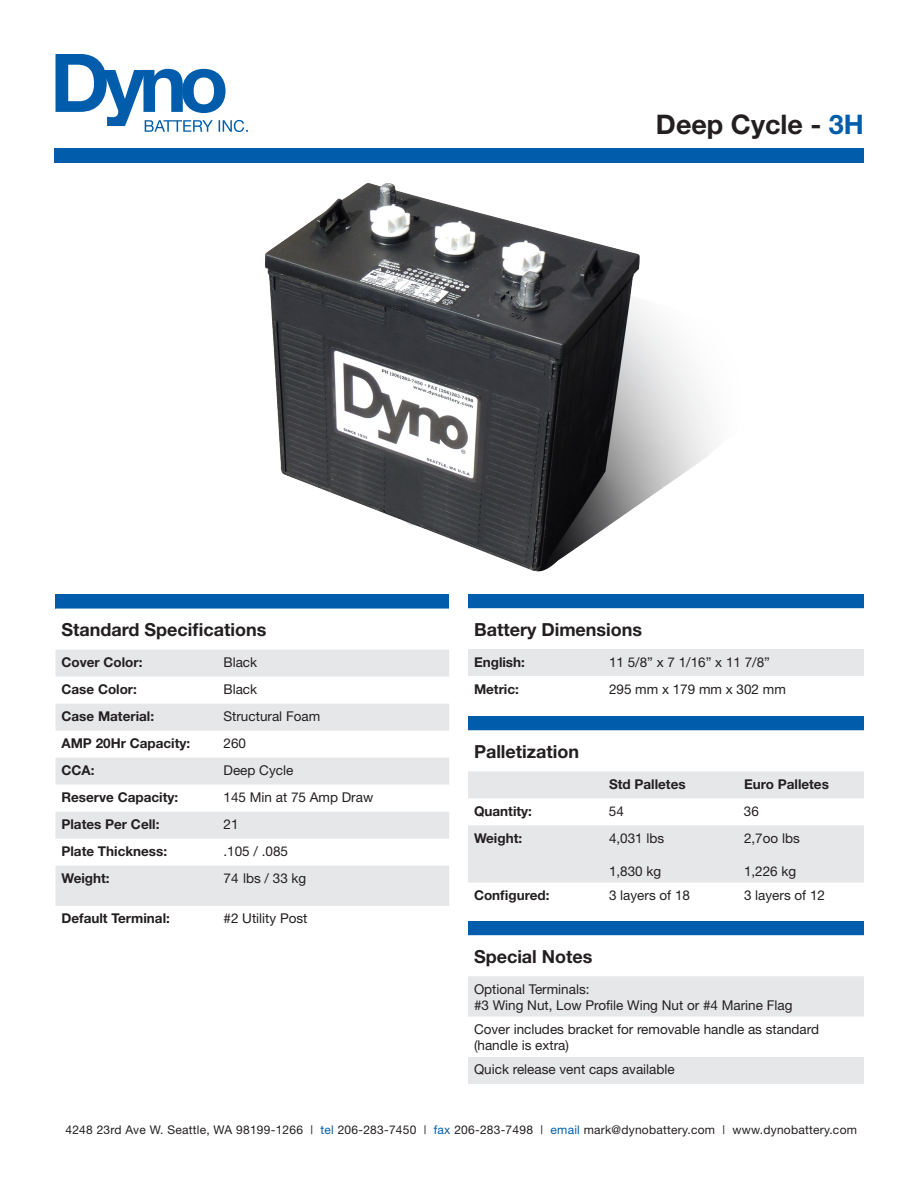
<style>
.page{position:relative;width:918px;height:1188px;background:#fff}
.page>*{position:absolute;margin:0;border:0;box-sizing:border-box;transform-origin:0 0}
.t1{font:700 27px "Helvetica Neue";color:#231f20}
.t2{font:700 18px "Helvetica Neue";color:#231f20}
.t3{font:13.5px/16.2px "Helvetica Neue";color:#231f20}
.t4{font:700 13.5px "Helvetica Neue";color:#231f20}
.t5{font:12px "Helvetica Neue";letter-spacing:.02em;color:#231f20}
.s1{color:#015dab}
</style>
<div class="page">
<svg style="left:56px;top:54px;width:192px;height:78px"></svg>
<div style="left:54px;top:148px;width:810px;height:15px;background:#015dab"></div>
<img style="left:265px;top:183px;width:449px;height:389px">
<div style="left:468px;top:594px;width:396px;height:14px;background:#015dab"></div>
<svg style="left:468px;top:608px;width:396px;height:1px"></svg>
<div style="left:468px;top:649px;width:396px;height:27px;background:#e6e7e9"></div>
<div style="left:56px;top:594px;width:393px;height:15px;background:#015dab"></div>
<svg style="left:56px;top:650px;width:393px;height:256px;fill:#e6e7e9"></svg>
<div style="left:468px;top:716px;width:396px;height:14px;background:#015dab"></div>
<svg style="left:468px;top:730px;width:396px;height:1px"></svg>
<svg style="left:468px;top:771px;width:396px;height:112px;fill:#e6e7e9"></svg>
<div style="left:468px;top:921px;width:396px;height:14px;background:#015dab"></div>
<svg style="left:468px;top:935px;width:396px;height:1px"></svg>
<svg style="left:468px;top:976px;width:396px;height:108px"></svg>
<p class="t1" style="left:656px;top:108px;width:210px">Deep Cycle - <span class="s1">3H</span></p>
<p class="t2" style="left:62px;top:619px;width:207px">Standard Specifications</p>
<p class="t4" style="left:62px;top:654px;width:83px">Cover Color:</p>
<p class="t3" style="left:224px;top:654px;width:35px">Black</p>
<p class="t4" style="left:62px;top:681px;width:77px">Case Color:</p>
<p class="t3" style="left:224px;top:681px;width:35px">Black</p>
<p class="t4" style="left:62px;top:708px;width:94px">Case Material:</p>
<p class="t3" style="left:224px;top:708px;width:98px">Structural Foam</p>
<p class="t4" style="left:62px;top:735px;width:130px">AMP 20Hr Capacity:</p>
<p class="t3" style="left:223px;top:735px;width:24px">260</p>
<p class="t4" style="left:62px;top:762px;width:35px">CCA:</p>
<p class="t3" style="left:223px;top:762px;width:71px">Deep Cycle</p>
<p class="t4" style="left:62px;top:789px;width:118px">Reserve Capacity:</p>
<p class="t3" style="left:223px;top:789px;width:151px">145 Min at 75 Amp Draw</p>
<p class="t4" style="left:62px;top:816px;width:99px">Plates Per Cell:</p>
<p class="t3" style="left:223px;top:816px;width:17px">21</p>
<p class="t4" style="left:62px;top:843px;width:107px">Plate Thickness:</p>
<p class="t3" style="left:223px;top:843px;width:66px">.105 / .085</p>
<p class="t4" style="left:62px;top:870px;width:50px">Weight:</p>
<p class="t3" style="left:224px;top:870px;width:84px">74 lbs / 33 kg</p>
<p class="t4" style="left:62px;top:910px;width:110px">Default Terminal:</p>
<p class="t3" style="left:224px;top:910px;width:86px">#2 Utility Post</p>
<p class="t2" style="left:474px;top:618px;width:170px">Battery Dimensions</p>
<p class="t4" style="left:474px;top:654px;width:52px">English:</p>
<p class="t3" style="left:609px;top:654px;width:163px">11 5/8” x 7 1/16” x 11 7/8”</p>
<p class="t4" style="left:474px;top:681px;width:46px">Metric:</p>
<p class="t3" style="left:609px;top:681px;width:178px">295 mm x 179 mm x 302 mm</p>
<p class="t2" style="left:474px;top:740px;width:107px">Palletization</p>
<p class="t4" style="left:609px;top:775px;width:78px">Std Palletes</p>
<p class="t4" style="left:744px;top:775px;width:86px">Euro Palletes</p>
<p class="t4" style="left:474px;top:803px;width:60px">Quantity:</p>
<p class="t3" style="left:609px;top:803px;width:17px">54</p>
<p class="t3" style="left:744px;top:803px;width:17px">36</p>
<p class="t4" style="left:474px;top:830px;width:50px">Weight:</p>
<p class="t3" style="left:609px;top:830px;width:57px">4,031 lbs</p>
<p class="t3" style="left:744px;top:830px;width:57px">2,7oo lbs</p>
<p class="t3" style="left:609px;top:863px;width:54px">1,830 kg</p>
<p class="t3" style="left:744px;top:863px;width:54px">1,226 kg</p>
<p class="t4" style="left:474px;top:887px;width:77px">Configured:</p>
<p class="t3" style="left:609px;top:887px;width:83px">3 layers of 18</p>
<p class="t3" style="left:744px;top:887px;width:83px">3 layers of 12</p>
<p class="t2" style="left:474px;top:945px;width:120px">Special Notes</p>
<p class="t3" style="left:474px;top:981px;width:117px">Optional Terminals:</p>
<p class="t3" style="left:474px;top:997px;width:320px">#3 Wing Nut, Low Profile Wing Nut or #4 Marine Flag</p>
<p class="t3" style="left:474px;top:1021px;width:347px">Cover includes bracket for removable handle as standard (handle is extra)</p>
<p class="t3" style="left:474px;top:1061px;width:202px">Quick release vent caps available</p>
<p class="t5" style="left:65px;top:1123px;width:793px">4248 23rd Ave W. Seattle, WA 98199-1266 | <span class="s1">tel</span> 206-283-7450 | <span class="s1">fax</span> 206-283-7498 | <span class="s1">email</span> mark@dynobattery.com | www.dynobattery.com</p>
</div>
